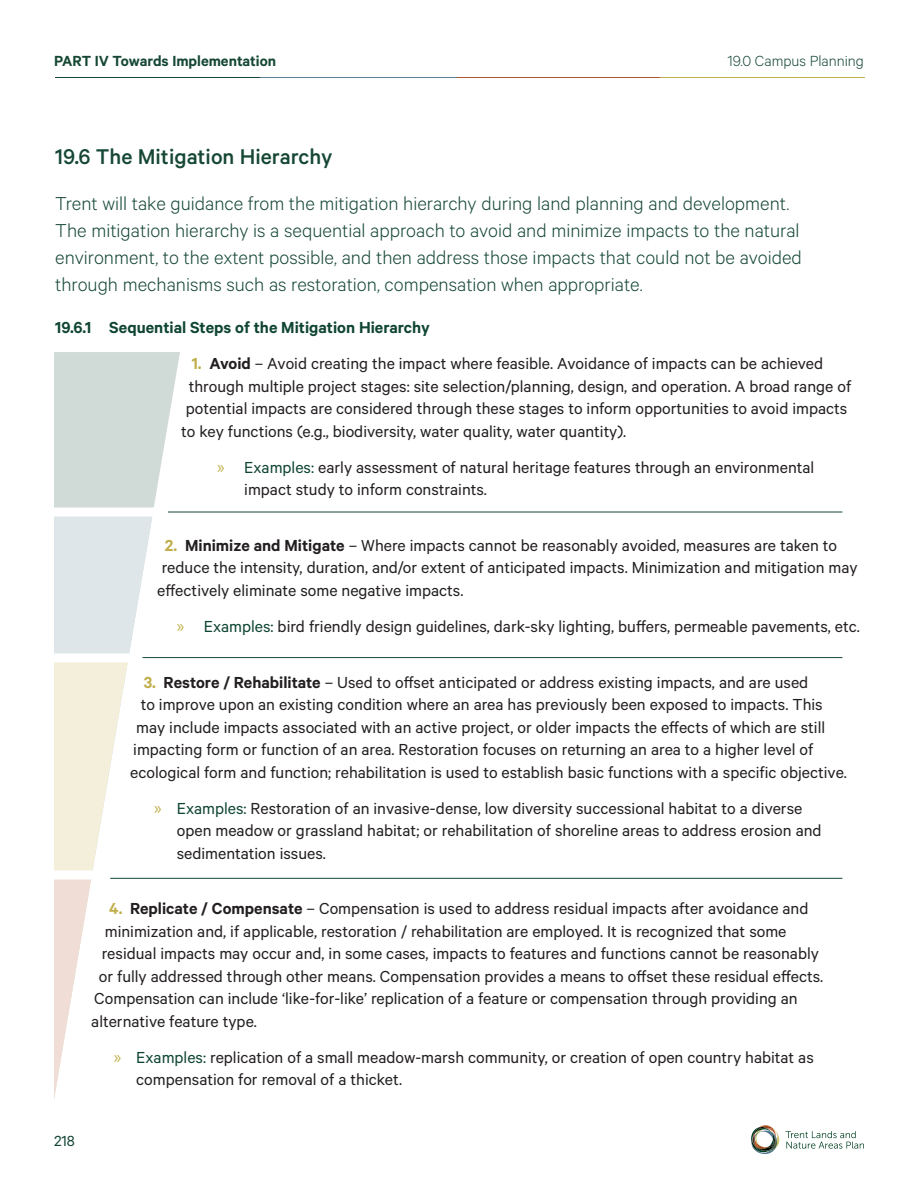
<style>
.page{position:relative;width:918px;height:1188px;background:#fff}
.page>*{position:absolute;margin:0;border:0;box-sizing:border-box;transform-origin:0 0}
.p-sub-chapter-19{font:500 24px "Calibre";color:#154734}
.body_enlarge_-_15_18{font:300 21px/27px "Calibre";color:#154734}
.body___-_12_15{font:18px/22.5px "Calibre";color:#231f20}
.body_bullets_lv2_-_1{font:18px/22.5px "Calibre";color:#231f20}
.body_bold_-_12_15{font:600 18px "Calibre";color:#0f4532}
.t1{font:600 16.5px "Calibre";color:#154734}
.t2{font:300 16.5px "Calibre";color:#154734}
.t3{font:16.5px "Calibre";color:#154734}
.s1{font-weight:600;color:#c0af4a}
.s2{font-weight:600}
.s3{font-family:"Myriad Pro";color:#c0af4a}
.s4{color:#0f4532}
</style>
<div class="page">
<svg style="left:786px;top:1131px;width:78px;height:18px"></svg>
<svg style="left:751px;top:1125px;width:28px;height:29px"></svg>
<hr style="left:55px;top:78px;width:205px;height:1px;background:#154734">
<hr style="left:260px;top:78px;width:205px;height:1px;background:#5b7f95">
<hr style="left:457px;top:78px;width:205px;height:1px;background:#b35533">
<hr style="left:661px;top:78px;width:204px;height:1px;background:#c0af4a">
<svg style="left:54px;top:352px;width:126px;height:526px;fill:#d0dad6"></svg>
<div style="left:54px;top:508px;width:114px;height:9px;background:#fff"></div>
<svg style="left:54px;top:516px;width:99px;height:583px"></svg>
<div style="left:51px;top:870px;width:52px;height:9px;background:#fff"></div>
<hr style="left:168px;top:512px;width:674px;height:1px;background:#154734">
<hr style="left:143px;top:657px;width:699px;height:1px;background:#154734">
<hr style="left:110px;top:878px;width:732px;height:1px;background:#154734">
<p class="t1" style="left:54px;top:51px;width:224px">PART IV Towards Implementation</p>
<p class="t2" style="left:727px;top:52px;width:138px">19.0 Campus Planning</p>
<p class="p-sub-chapter-19" style="left:55px;top:142px;width:279px">19.6 The Mitigation Hierarchy</p>
<p class="body_enlarge_-_15_18" style="left:55px;top:189px;width:748px">Trent will take guidance from the mitigation hierarchy during land planning and development.<br>The mitigation hierarchy is a sequential approach to avoid and minimize impacts to the natural environment, to the extent possible, and then address those impacts that could not be avoided through mechanisms such as restoration, compensation when appropriate.</p>
<p class="body_bold_-_12_15" style="left:55px;top:317px;width:376px">19.6.1 Sequential Steps of the Mitigation Hierarchy</p>
<p class="body___-_12_15" style="left:192px;top:352px;width:633px"><span class="s1">1.</span> <span class="s2">Avoid</span> – Avoid creating the impact where feasible. Avoidance of impacts can be achieved</p>
<p class="body___-_12_15" style="left:189px;top:374px;width:664px">through multiple project stages: site selection/planning, design, and operation. A broad range of</p>
<p class="body___-_12_15" style="left:186px;top:397px;width:663px">potential impacts are considered through these stages to inform opportunities to avoid impacts</p>
<p class="body___-_12_15" style="left:181px;top:419px;width:446px">to key functions (e.g., biodiversity, water quality, water quantity).</p>
<p class="body_bullets_lv2_-_1" style="left:244px;top:455px;width:572px;text-indent:-27px"><span class="s3">»</span> <span class="s4">Examples:</span> early assessment of natural heritage features through an environmental impact study to inform constraints.</p>
<p class="body___-_12_15" style="left:157px;top:533px;width:702px;text-indent:8px"><span class="s1">2.</span> <span class="s2">Minimize and Mitigate</span> – Where impacts cannot be reasonably avoided, measures are taken to reduce the intensity, duration, and/or extent of anticipated impacts. Minimization and mitigation may effectively eliminate some negative impacts.</p>
<p class="body_bullets_lv2_-_1" style="left:177px;top:614px;width:685px"><span class="s3">»</span> <span class="s4">Examples:</span> bird friendly design guidelines, dark-sky lighting, buffers, permeable pavements, etc.</p>
<p class="body___-_12_15" style="left:144px;top:670px;width:666px"><span class="s1">3.</span> <span class="s2">Restore / Rehabilitate</span> – Used to offset anticipated or address existing impacts, and are used</p>
<p class="body___-_12_15" style="left:141px;top:693px;width:683px">to improve upon an existing condition where an area has previously been exposed to impacts. This</p>
<p class="body___-_12_15" style="left:136px;top:715px;width:690px">may include impacts associated with an active project, or older impacts the effects of which are still</p>
<p class="body___-_12_15" style="left:133px;top:738px;width:682px">impacting form or function of an area. Restoration focuses on returning an area to a higher level of</p>
<p class="body___-_12_15" style="left:130px;top:760px;width:718px">ecological form and function; rehabilitation is used to establish basic functions with a specific objective.</p>
<p class="body_bullets_lv2_-_1" style="left:177px;top:796px;width:646px;text-indent:-22px"><span class="s3">»</span> <span class="s4">Examples:</span> Restoration of an invasive-dense, low diversity successional habitat to a diverse open meadow or grassland habitat; or rehabilitation of shoreline areas to address erosion and sedimentation issues.</p>
<p class="body___-_12_15" style="left:109px;top:897px;width:701px"><span class="s1">4.</span> <span class="s2">Replicate / Compensate</span> – Compensation is used to address residual impacts after avoidance and</p>
<p class="body___-_12_15" style="left:105px;top:919px;width:683px">minimization and, if applicable, restoration / rehabilitation are employed. It is recognized that some</p>
<p class="body___-_12_15" style="left:102px;top:942px;width:719px">residual impacts may occur and, in some cases, impacts to features and functions cannot be reasonably</p>
<p class="body___-_12_15" style="left:99px;top:964px;width:726px">or fully addressed through other means. Compensation provides a means to offset these residual effects.</p>
<p class="body___-_12_15" style="left:94px;top:987px;width:705px">Compensation can include ‘like-for-like’ replication of a feature or compensation through providing an</p>
<p class="body___-_12_15" style="left:91px;top:1009px;width:167px">alternative feature type.</p>
<p class="body_bullets_lv2_-_1" style="left:136px;top:1045px;width:679px;text-indent:-22px"><span class="s3">»</span> <span class="s4">Examples:</span> replication of a small meadow-marsh community, or creation of open country habitat as compensation for removal of a thicket.</p>
<p class="t3" style="left:54px;top:1132px;width:23px">218</p>
</div>
